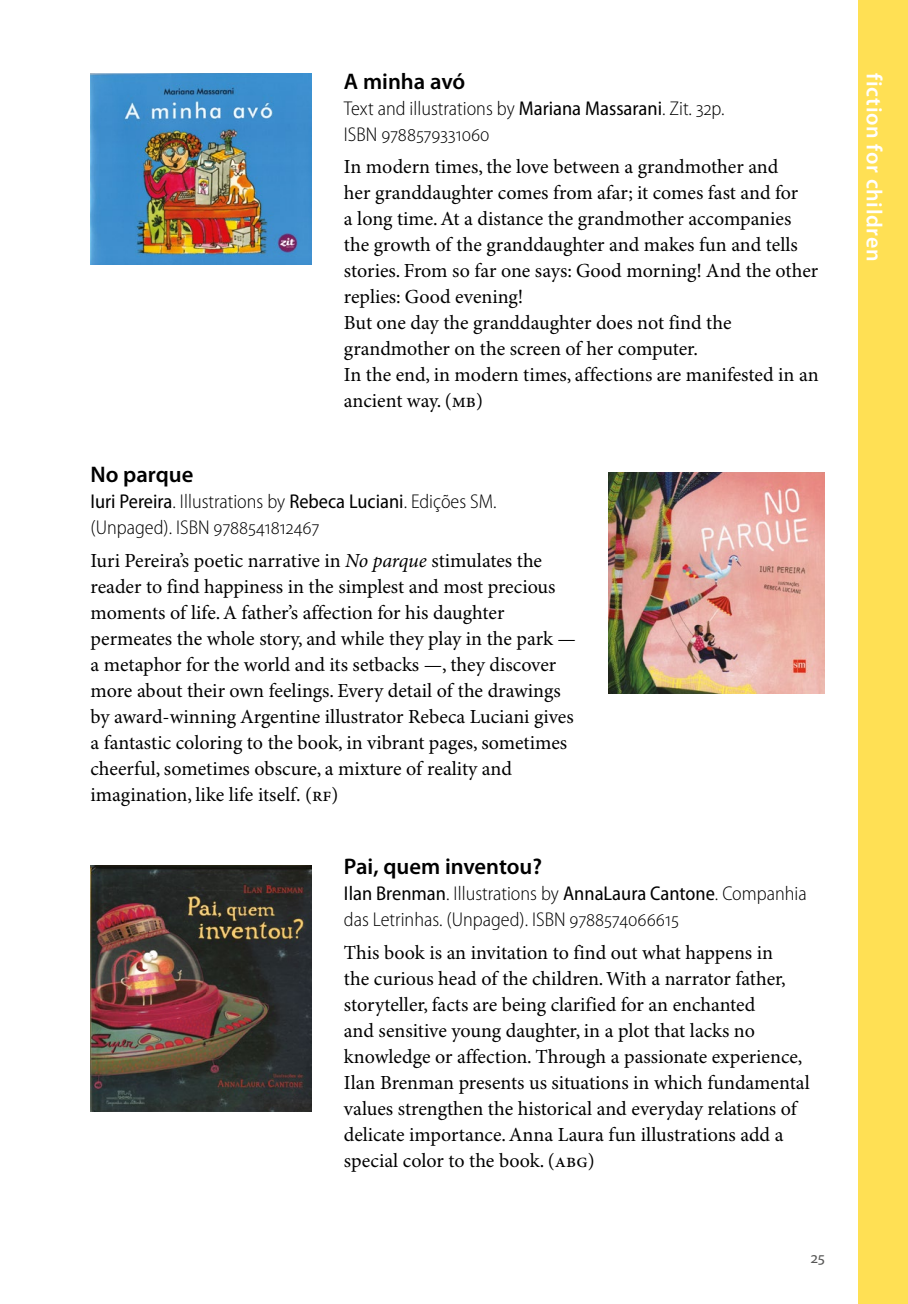
<style>
.page{position:relative;width:908px;height:1304px;background:#fff}
.page>*{position:absolute;margin:0;border:0;box-sizing:border-box;transform-origin:0 0}
.t1{font:600 22.6px "Myriad Pro";color:#000}
.t2{font:600 22px "Myriad Pro";letter-spacing:.03em;color:#fff}
.t3{font:20px/26px "Minion Pro";color:#000}
.t4{font:300 semi-condensed 20px/26px "Myriad Pro";color:#000}
.t5{font:16px "Myriad Pro";color:#575756}
.s1{font-weight:400}
.s2{font-style:italic}
</style>
<div class="page">
<div style="left:858px;top:0;width:49px;height:1304px;background:#ffe054"></div>
<img style="left:90px;top:73px;width:221px;height:191px">
<img style="left:608px;top:473px;width:215px;height:221px">
<img style="left:90px;top:865px;width:222px;height:246px">
<p class="t1" style="left:344px;top:69px;width:123px">A minha avó</p>
<p class="t4" style="left:344px;top:95px;width:382px">Text and illustrations by <span class="s1">Mariana Massarani</span>. Zit. 32p.<br>ISBN 9788579331060</p>
<p class="t3" style="left:344px;top:155px;width:476px">In modern times, the love between a grandmother and<br>her granddaughter comes from afar; it comes fast and for<br>a long time. At a distance the grandmother accompanies the growth of the granddaughter and makes fun and tells stories. From so far one says: Good morning! And the other replies: Good evening!<br>But one day the granddaughter does not find the grandmother on the screen of her computer.<br>In the end, in modern times, affections are manifested in an ancient way. (MB)</p>
<p class="t1" style="left:90px;top:462px;width:104px">No parque</p>
<p class="t4" style="left:90px;top:488px;width:407px"><span class="s1">Iuri Pereira</span>. Illustrations by <span class="s1">Rebeca Luciani</span>. Edições SM. (Unpaged). ISBN 9788541812467</p>
<p class="t3" style="left:90px;top:548px;width:487px">Iuri Pereira’s poetic narrative in <span class="s2">No parque</span> stimulates the reader to find happiness in the simplest and most precious moments of life. A father’s affection for his daughter permeates the whole story, and while they play in the park — a metaphor for the world and its setbacks —, they discover more about their own feelings. Every detail of the drawings by award-winning Argentine illustrator Rebeca Luciani gives a fantastic coloring to the book, in vibrant pages, sometimes cheerful, sometimes obscure, a mixture of reality and imagination, like life itself. (RF)</p>
<p class="t1" style="left:344px;top:854px;width:200px">Pai, quem inventou?</p>
<p class="t4" style="left:344px;top:880px;width:464px"><span class="s1">Ilan Brenman</span>. Illustrations by <span class="s1">AnnaLaura Cantone</span>. Companhia das Letrinhas. (Unpaged). ISBN 9788574066615</p>
<p class="t3" style="left:344px;top:940px;width:467px">This book is an invitation to find out what happens in<br>the curious head of the children. With a narrator father, storyteller, facts are being clarified for an enchanted<br>and sensitive young daughter, in a plot that lacks no knowledge or affection. Through a passionate experience, Ilan Brenman presents us situations in which fundamental values strengthen the historical and everyday relations of delicate importance. Anna Laura fun illustrations add a special color to the book. (ABG)</p>
<p class="t5" style="left:810px;top:1248px;width:15px">25</p>
<p class="t2" style="left:885px;top:73px;width:190px;rotate:90deg">fiction for children</p>
</div>
